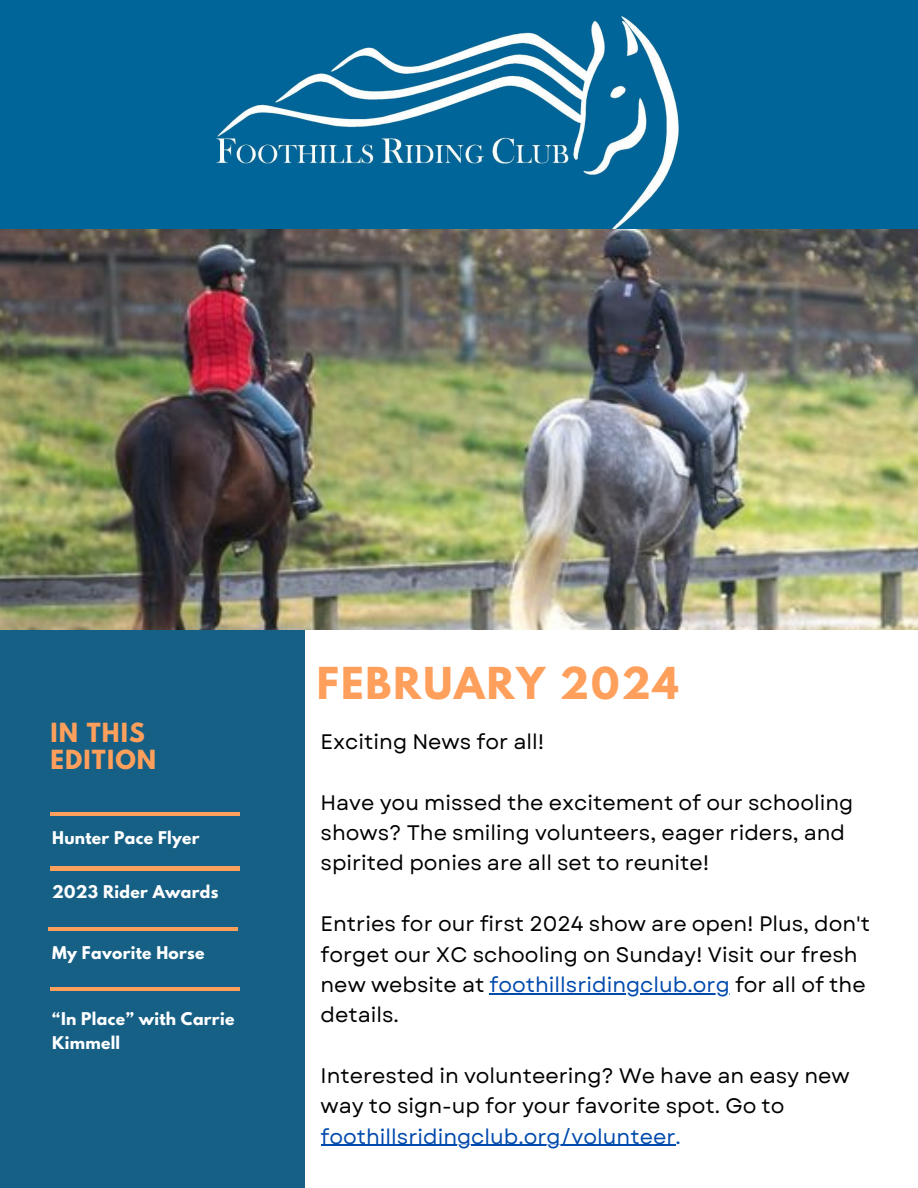
<style>
.page{position:relative;width:918px;height:1188px;background:#fff}
.page>*{position:absolute;margin:0;border:0;box-sizing:border-box;transform-origin:0 0}
.t1{font:700 39px "League Spartan";letter-spacing:.05em;color:#ff9f5c}
.t2{font:700 23.4px/26.4px "League Spartan";letter-spacing:.05em;color:#ff9f5c}
.t3{font:21px/30.3px "Garet";color:#000}
.t4{font:21px "Garet";color:#004aad}
.t5{font:700 15.6px/24.3px "League Spartan";letter-spacing:.02em;color:#fff}
.s1{color:#004aad}
</style>
<div class="page">
<img style="left:0;top:0;width:918px;height:230px">
<div style="left:0;top:616px;width:304px;height:572px;background:#176085"></div>
<hr style="left:50px;top:812px;width:189px;height:4px;background:#ff9f5c">
<img style="left:0;top:230px;width:918px;height:399px">
<hr style="left:49px;top:927px;width:189px;height:4px;background:#ff9f5c">
<hr style="left:50px;top:867px;width:189px;height:3px;background:#ff9f5c">
<hr style="left:50px;top:988px;width:189px;height:3px;background:#ff9f5c">
<hr style="left:490px;top:993px;width:240px;height:1px;background:#004aad">
<hr style="left:321px;top:1145px;width:355px;height:1px;background:#004aad">
<p class="t2" style="left:50px;top:723px;width:107px">IN THIS<br>EDITION</p>
<h1 class="t5" style="left:52px;top:827px;width:149px">Hunter Pace Flyer</h1>
<p class="t5" style="left:52px;top:882px;width:168px">2023 Rider Awards</p>
<p class="t5" style="left:52px;top:942px;width:154px">My Favorite Horse</p>
<p class="t5" style="left:52px;top:1008px;width:184px">“In Place” with Carrie<br>Kimmell</p>
<h2 class="t1" style="left:317px;top:664px;width:363px">FEBRUARY 2024</h2>
<p class="t3" style="left:321px;top:727px;width:225px">Exciting News for all!</p>
<p class="t3" style="left:321px;top:787px;width:534px">Have you missed the excitement of our schooling shows? The smiling volunteers, eager riders, and spirited ponies are all set to reunite!</p>
<p class="t3" style="left:321px;top:909px;width:551px">Entries for our first 2024 show are open! Plus, don't forget our XC schooling on Sunday! Visit our fresh new website at <span class="s1">foothillsridingclub.org</span> for all of the</p>
<p class="t3" style="left:321px;top:1000px;width:80px">details.</p>
<p class="t3" style="left:321px;top:1061px;width:531px">Interested in volunteering? We have an easy new way to sign-up for your favorite spot. Go to</p>
<p class="t4" style="left:321px;top:1121px;width:362px">foothillsridingclub.org/volunteer.</p>
</div>
